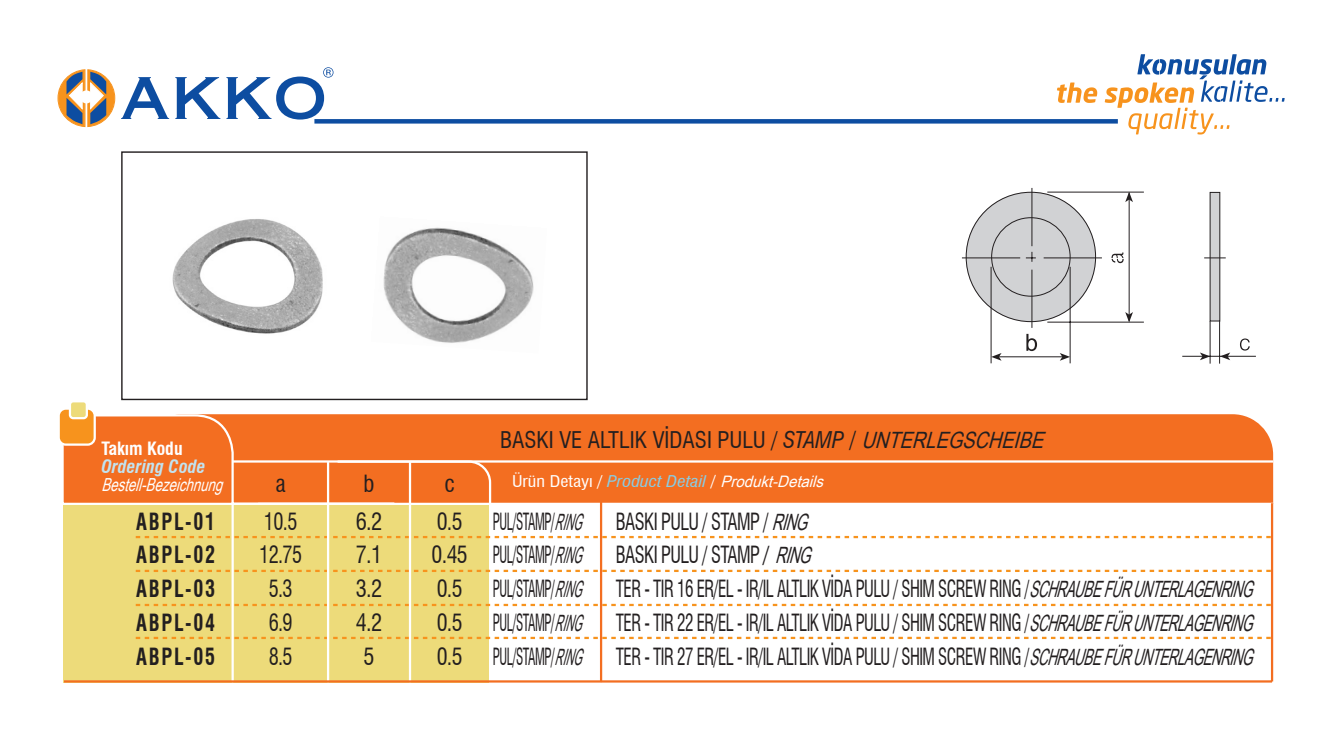
<style>
.page{position:relative;width:1340px;height:740px;background:#fff}
.page>*{position:absolute;margin:0;border:0;box-sizing:border-box;transform-origin:0 0}
.t1{font:condensed 23.18px "Swiss 721 BT";letter-spacing:-.03em;color:#231f20;scale:.73 1}
.t2{font:condensed 23.18px "Swiss 721 BT";letter-spacing:-.03em;color:#231f20;scale:.58 1}
.t3{font:condensed 23.18px "Swiss 721 BT";letter-spacing:-.03em;color:#231f20;scale:.8 1}
.t4{font:700 condensed 23.18px "Swiss 721 BT";letter-spacing:.09em;color:#231f20;scale:.86 1}
.t5{font:condensed 23.18px "Swiss 721 BT";letter-spacing:-.03em;color:#231f20;scale:.88 1}
.t6{font:condensed 23.18px "Swiss 721 BT";letter-spacing:-.03em;color:#231f20;scale:.95 1}
.t7{font:condensed 23.18px "Swiss 721 BT";letter-spacing:-.03em;color:#231f20;scale:.96 1}
.t8{font:italic condensed 23.18px "Swiss 721 BT";color:#c2e3f0}
.t9{font:700 condensed 23.18px "Swiss 721 BT";color:#fff}
.t10{font:condensed 23.18px "Swiss 721 BT";letter-spacing:-.03em;color:#231f20}
.t11{font:condensed 22.5px "Swiss 721 BT";color:#231f20}
.t12{font:italic 18px "Arial Narrow";color:#fff;scale:.9 1}
.t13{font:italic 700 condensed 18px "Swiss 721 BT";color:#c2e3f0}
.t14{font:700 condensed 18px "Swiss 721 BT";color:#fff}
.t15{font:italic 15.75px "Arial Narrow";color:#fff;scale:1.16 1}
.s1{font-style:italic}
.s2{font-family:"Arial Narrow";font-style:italic;font-stretch:normal}
.s3{font-family:"Swiss 721 BT";font-style:normal;font-stretch:condensed}
.s4{font-family:"Swiss 721 BT";font-stretch:condensed;color:#88cde5}
.s5{font-family:"Swiss 721 BT";font-stretch:condensed}
.s6{font-family:"Arial Narrow";font-style:italic;font-stretch:normal;font-size:22.5px}
.s7{font-style:italic;font-size:22.5px}
</style>
<div class="page">
<svg style="left:175px;top:77px;width:45px;height:42px"></svg>
<svg style="left:226px;top:67px;width:107px;height:53px"></svg>
<svg style="left:57px;top:69px;width:112px;height:58px"></svg>
<div style="left:80px;top:90px;width:13px;height:13px;background:#fff;border-radius:50%"></div>
<div style="left:314px;top:119px;width:803px;height:5px;background:#0d4da1"></div>
<svg style="left:1057px;top:54px;width:227px;height:80px"></svg>
<div style="left:492px;top:414px;width:781px;height:89px;background:#f36e21"></div>
<div style="left:64px;top:504px;width:425px;height:178px;background:#eddb7a"></div>
<hr style="left:233px;top:460px;width:1040px;height:3px;background:#fff">
<svg style="left:63px;top:414px;width:429px;height:92px;background:#f3762d"></svg>
<div style="left:59px;top:409px;width:36px;height:36px;background:#f7931d;border-radius:7px"></div>
<div style="left:58px;top:407px;width:38px;height:39px;border:2px solid #fff;border-radius:7px"></div>
<div style="left:70px;top:401px;width:17px;height:17px;background:#eddb7a;border-radius:3px"></div>
<div style="left:69px;top:400px;width:19px;height:19px;border:2px solid #fff;border-radius:3px"></div>
<hr style="left:258px;top:503px;width:1015px;height:2px;background:#fff">
<svg style="left:136px;top:536px;width:1134px;height:2px"></svg>
<svg style="left:136px;top:570px;width:1134px;height:2px"></svg>
<svg style="left:136px;top:604px;width:1134px;height:2px"></svg>
<svg style="left:136px;top:637px;width:1134px;height:2px"></svg>
<hr style="left:600px;top:482px;width:2px;height:199px;background:#f36e21">
<hr style="left:409px;top:463px;width:2px;height:218px;background:#fff">
<hr style="left:327px;top:463px;width:2px;height:218px;background:#fff">
<hr style="left:231px;top:504px;width:3px;height:177px;background:#fff">
<hr style="left:1270px;top:503px;width:3px;height:178px;background:#f36e21">
<hr style="left:64px;top:680px;width:1207px;height:2px;background:#f36e21">
<div style="left:121px;top:151px;width:466px;height:249px;border:1px solid #231f20"></div>
<hr style="left:1043px;top:257px;width:58px;height:1px;background:#231f20">
<hr style="left:961px;top:257px;width:59px;height:1px;background:#231f20">
<hr style="left:1031px;top:270px;width:1px;height:58px;background:#231f20">
<hr style="left:1031px;top:188px;width:1px;height:58px;background:#231f20">
<svg style="left:965px;top:192px;width:131px;height:130px"></svg>
<hr style="left:1069px;top:267px;width:1px;height:96px;background:#231f20">
<hr style="left:990px;top:267px;width:1px;height:96px;background:#231f20">
<hr style="left:1047px;top:192px;width:96px;height:1px;background:#231f20">
<hr style="left:1047px;top:322px;width:96px;height:1px;background:#231f20">
<div style="left:1210px;top:192px;width:9px;height:129px;background:#d1d2d4"></div>
<div style="left:1209px;top:192px;width:11px;height:129px;border:1px solid #231f20"></div>
<hr style="left:1209px;top:321px;width:1px;height:43px;background:#231f20">
<hr style="left:1219px;top:321px;width:1px;height:43px;background:#231f20">
<hr style="left:1182px;top:356px;width:73px;height:1px;background:#231f20">
<hr style="left:995px;top:356px;width:71px;height:1px;background:#231f20">
<svg style="left:1111px;top:252px;width:12px;height:11px"></svg>
<svg style="left:1240px;top:338px;width:9px;height:13px"></svg>
<hr style="left:1128px;top:193px;width:1px;height:128px;background:#231f20">
<svg style="left:1204px;top:257px;width:21px;height:1px"></svg>
<svg style="left:1026px;top:334px;width:11px;height:17px"></svg>
<img style="left:172px;top:219px;width:151px;height:115px">
<img style="left:383px;top:227px;width:151px;height:116px">
<svg style="left:1219px;top:352px;width:11px;height:8px"></svg>
<svg style="left:1199px;top:352px;width:11px;height:8px"></svg>
<svg style="left:1059px;top:353px;width:11px;height:8px"></svg>
<svg style="left:1125px;top:192px;width:7px;height:10px"></svg>
<svg style="left:1125px;top:312px;width:7px;height:10px"></svg>
<svg style="left:991px;top:353px;width:10px;height:8px"></svg>
<p class="t11" style="left:500px;top:426px;width:553px">BASKI VE ALTLIK VİDASI PULU / <span class="s1">STAMP /</span> <span class="s2">UNTERLEGSCHEIBE</span></p>
<p class="t9" style="left:94px;top:432px;width:106px">Takım Kodu</p>
<p class="t8" style="left:94px;top:455px;width:130px">Ordering Code</p>
<p class="t14" style="left:101px;top:437px;width:83px">Takım Kodu</p>
<p class="t13" style="left:101px;top:455px;width:106px">Ordering Code</p>
<p class="t12" style="left:101px;top:471px;width:143px">Bestell-Bezeichnung</p>
<p class="t15" style="left:512px;top:470px;width:275px"><span class="s3">Ürün Detayı /</span> <span class="s4">Product Detail</span> <span class="s5">/</span> Produkt-Details</p>
<p class="t10" style="left:275px;top:470px;width:12px">a</p>
<p class="t10" style="left:363px;top:470px;width:13px">b</p>
<p class="t10" style="left:444px;top:470px;width:12px">c</p>
<p class="t4" style="left:136px;top:507px;width:93px">ABPL-01</p>
<p class="t4" style="left:136px;top:541px;width:93px">ABPL-02</p>
<p class="t4" style="left:136px;top:575px;width:93px">ABPL-03</p>
<p class="t4" style="left:136px;top:608px;width:93px">ABPL-04</p>
<p class="t4" style="left:136px;top:642px;width:93px">ABPL-05</p>
<p class="t5" style="left:264px;top:507px;width:40px">10.5</p>
<p class="t5" style="left:259px;top:541px;width:50px">12.75</p>
<p class="t5" style="left:269px;top:575px;width:29px">5.3</p>
<p class="t5" style="left:269px;top:608px;width:29px">6.9</p>
<p class="t5" style="left:269px;top:642px;width:29px">8.5</p>
<p class="t7" style="left:356px;top:507px;width:29px">6.2</p>
<p class="t7" style="left:356px;top:541px;width:29px">7.1</p>
<p class="t7" style="left:356px;top:575px;width:29px">3.2</p>
<p class="t7" style="left:356px;top:608px;width:29px">4.2</p>
<p class="t7" style="left:363px;top:642px;width:13px">5</p>
<p class="t6" style="left:437px;top:507px;width:29px">0.5</p>
<p class="t6" style="left:431px;top:541px;width:40px">0.45</p>
<p class="t6" style="left:437px;top:575px;width:29px">0.5</p>
<p class="t6" style="left:437px;top:608px;width:29px">0.5</p>
<p class="t6" style="left:437px;top:642px;width:29px">0.5</p>
<p class="t2" style="left:493px;top:507px;width:169px">PUL/STAMP/<span class="s6">RING</span></p>
<p class="t2" style="left:493px;top:541px;width:169px">PUL/STAMP/<span class="s6">RING</span></p>
<p class="t2" style="left:493px;top:575px;width:169px">PUL/STAMP/<span class="s6">RING</span></p>
<p class="t2" style="left:493px;top:608px;width:169px">PUL/STAMP/<span class="s6">RING</span></p>
<p class="t2" style="left:493px;top:642px;width:169px">PUL/STAMP/<span class="s6">RING</span></p>
<p class="t3" style="left:616px;top:507px;width:251px">BASKI PULU / STAMP / <span class="s6">RING</span></p>
<p class="t3" style="left:616px;top:541px;width:255px">BASKI PULU / STAMP <span class="s7">/</span> <span class="s6">RING</span></p>
<p class="t1" style="left:616px;top:575px;width:884px">TER - TIR 16 ER/EL - IR/IL ALTLIK VİDA PULU / SHIM SCREW RING <span class="s7">/</span><span class="s6">SCHRAUBEFÜRUNTERLAGENRING</span></p>
<p class="t1" style="left:616px;top:608px;width:884px">TER - TIR 22 ER/EL - IR/IL ALTLIK VİDA PULU / SHIM SCREW RING <span class="s7">/</span><span class="s6">SCHRAUBEFÜRUNTERLAGENRING</span></p>
<p class="t1" style="left:616px;top:642px;width:884px">TER - TIR 27 ER/EL - IR/IL ALTLIK VİDA PULU / SHIM SCREW RING <span class="s7">/</span><span class="s6">SCHRAUBEFÜRUNTERLAGENRING</span></p>
</div>
